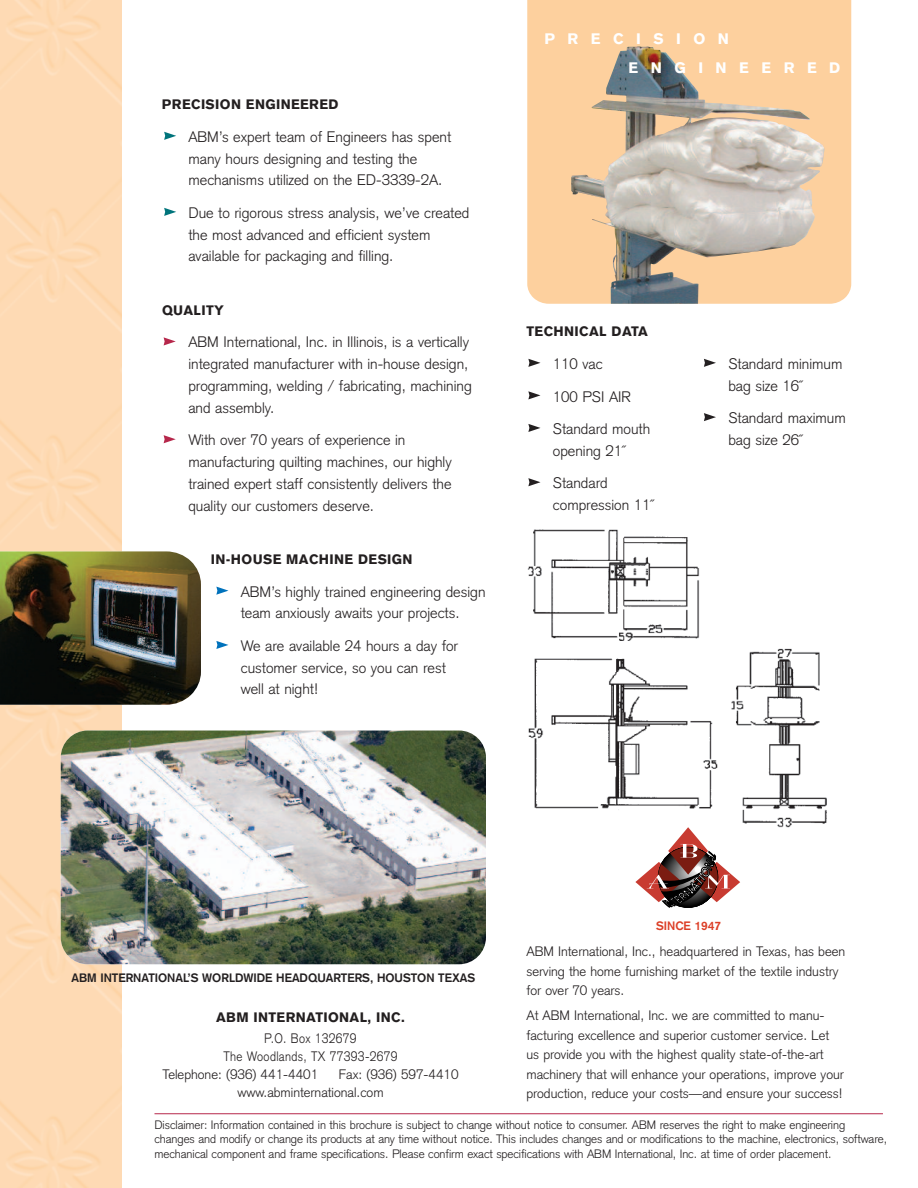
<style>
.page{position:relative;width:918px;height:1188px;background:#fff}
.page>*{position:absolute;margin:0;border:0;box-sizing:border-box;transform-origin:0 0}
.t1{font:300 15px/21.8px "Akzidenz Grotesk";color:#231f20}
.t2{font:900 15px/29px "Akzidenz Grotesk";letter-spacing:.835em;color:#fff}
.t3{font:300 13.5px/19.5px "Akzidenz Grotesk";color:#231f20}
.t4{font:900 13.5px "Akzidenz Grotesk";letter-spacing:.03em;color:#231f20}
.t5{font:300 13.5px "Akzidenz Grotesk";letter-spacing:.03em;color:#231f20;scale:.89 1}
.t6{font:300 12px/14.5px "Akzidenz Grotesk";letter-spacing:-.005em;color:#231f20}
.t7{font:700 12px "Akzidenz Grotesk";color:#231f20}
.t8{font:700 12px "Akzidenz Grotesk";color:#dc3f27}
</style>
<div class="page">
<img style="left:527px;top:529px;width:300px;height:299px">
<svg style="left:164px;top:208px;width:12px;height:8px"></svg>
<svg style="left:164px;top:132px;width:12px;height:8px"></svg>
<svg style="left:164px;top:337px;width:12px;height:8px"></svg>
<svg style="left:216px;top:587px;width:12px;height:8px"></svg>
<svg style="left:164px;top:435px;width:12px;height:8px"></svg>
<svg style="left:216px;top:641px;width:12px;height:8px"></svg>
<div style="left:0;top:0;width:122px;height:1188px;background:#fedab4"></div>
<img style="left:0;top:551px;width:166px;height:154px">
<img style="left:166px;top:551px;width:35px;height:154px">
<div style="left:527px;top:0;width:324px;height:304px;background:#fdd09e"></div>
<img style="left:571px;top:46px;width:254px;height:252px">
<svg style="left:635px;top:827px;width:105px;height:80px"></svg>
<svg style="left:704px;top:413px;width:12px;height:8px"></svg>
<svg style="left:704px;top:359px;width:12px;height:8px"></svg>
<svg style="left:528px;top:478px;width:13px;height:8px"></svg>
<svg style="left:528px;top:424px;width:13px;height:8px"></svg>
<svg style="left:528px;top:391px;width:13px;height:8px"></svg>
<svg style="left:528px;top:359px;width:13px;height:8px"></svg>
<img style="left:61px;top:731px;width:425px;height:233px;border-radius:27px">
<hr style="left:154px;top:1113px;width:729px;height:1px;background:#b6274b">
<p class="t4" style="left:162px;top:100px;width:178px">PRECISION ENGINEERED</p>
<p class="t1" style="left:188px;top:127px;width:264px">ABM’s expert team of Engineers has spent many hours designing and testing the mechanisms utilized on the ED-3339-2A.</p>
<p class="t1" style="left:188px;top:204px;width:283px">Due to rigorous stress analysis, we’ve created the most advanced and efficient system available for packaging and filling.</p>
<p class="t4" style="left:162px;top:305px;width:64px">QUALITY</p>
<p class="t1" style="left:188px;top:333px;width:285px">ABM International, Inc. in Illinois, is a vertically integrated manufacturer with in-house design, programming, welding / fabricating, machining and assembly.</p>
<p class="t1" style="left:188px;top:431px;width:265px">With over 70 years of experience in manufacturing quilting machines, our highly trained expert staff consistently delivers the quality our customers deserve.</p>
<p class="t4" style="left:211px;top:554px;width:203px">IN-HOUSE MACHINE DESIGN</p>
<p class="t1" style="left:241px;top:582px;width:246px">ABM’s highly trained engineering design team anxiously awaits your projects.</p>
<p class="t1" style="left:241px;top:637px;width:219px">We are available 24 hours a day for customer service, so you can rest well at night!</p>
<p class="t2" style="left:629px;top:25px;width:213px;text-indent:-84px">PRECISION<br>ENGINEERED</p>
<p class="t4" style="left:526px;top:326px;width:123px">TECHNICAL DATA</p>
<p class="t1" style="left:553px;top:349px;width:99px;line-height:32.5px">110 vac<br>100 PSI AIR<br>Standard mouth</p>
<p class="t1" style="left:553px;top:436px;width:74px;line-height:32.5px">opening 21˝<br>Standard</p>
<p class="t1" style="left:553px;top:496px;width:102px">compression 11˝</p>
<p class="t1" style="left:728px;top:355px;width:116px">Standard minimum bag size 16˝</p>
<p class="t1" style="left:728px;top:409px;width:119px">Standard maximum bag size 26˝</p>
<p class="t7" style="left:72px;top:974px;width:405px">ABM INTERNATIONAL’S WORLDWIDE HEADQUARTERS, HOUSTON TEXAS</p>
<p class="t4" style="left:216px;top:1012px;width:190px">ABM INTERNATIONAL, INC.</p>
<p class="t5" style="left:264px;top:1033px;width:105px">P.O. Box 132679</p>
<p class="t5" style="left:223px;top:1051px;width:197px">The Woodlands, TX 77393-2679</p>
<p class="t3" style="left:162px;top:1066px;width:157px">Telephone: (936) 441-4401</p>
<p class="t3" style="left:237px;top:1067px;width:223px;line-height:18px;text-indent:101px">Fax: (936) 597-4410 www.abminternational.com</p>
<p class="t8" style="left:656px;top:921px;width:67px">SINCE 1947</p>
<p class="t3" style="left:526px;top:943px;width:320px">ABM International, Inc., headquartered in Texas, has been serving the home furnishing market of the textile industry for over 70 years.</p>
<p class="t3" style="left:526px;top:1007px;width:319px">At ABM International, Inc. we are committed to manu&shy;facturing excellence and superior customer service. Let us provide you with the highest quality state-of-the-art machinery that will enhance your operations, improve your production, reduce your costs—and ensure your success!</p>
<p class="t6" style="left:154px;top:1119px;width:734px">Disclaimer: Information contained in this brochure is subject to change without notice to consumer. ABM reserves the right to make engineering changes and modify or change its products at any time without notice. This includes changes and or modifications to the machine, electronics, software, mechanical component and frame specifications. Please confirm exact specifications with ABM International, Inc. at time of order placement.</p>
</div>
